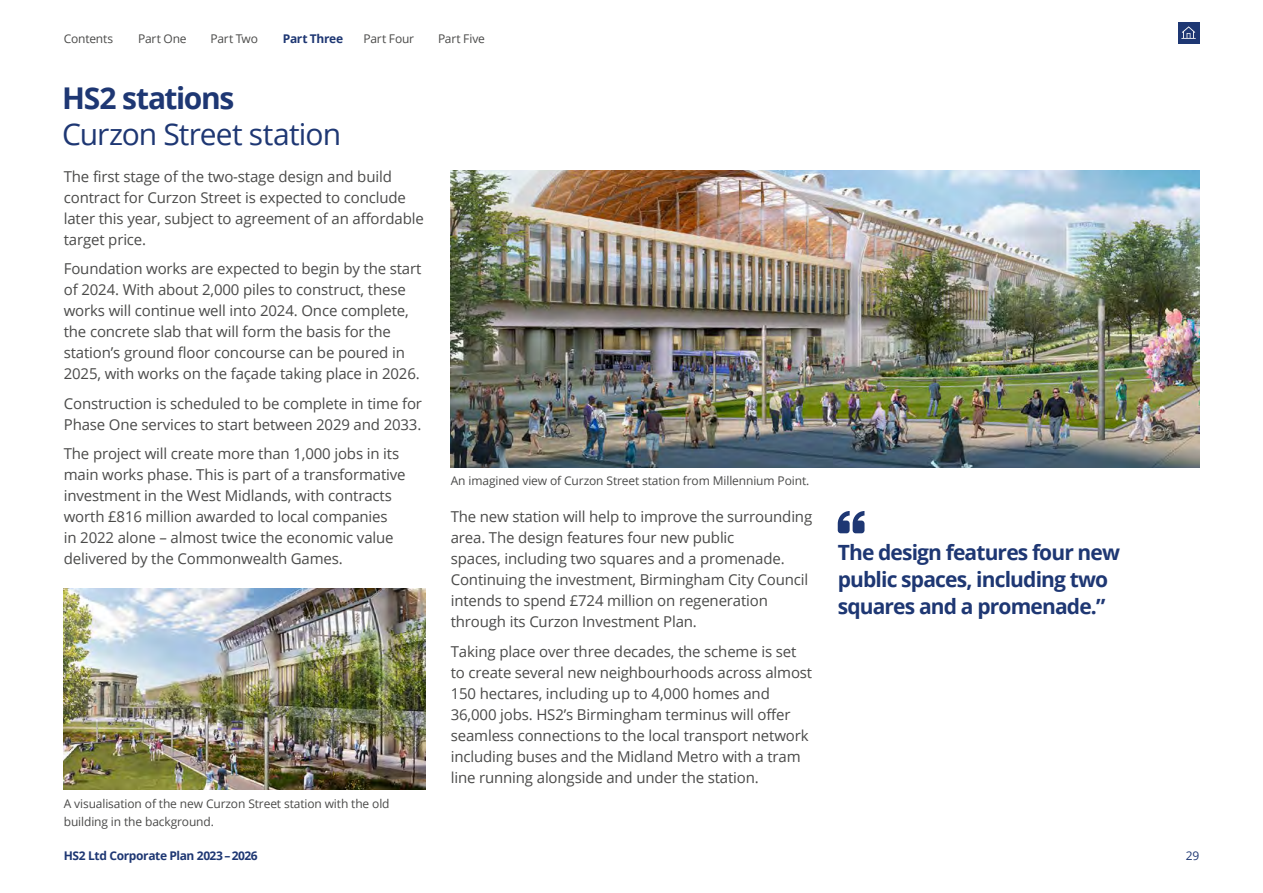
<style>
.page{position:relative;width:1263px;height:893px;background:#fff}
.page>*{position:absolute;margin:0;border:0;box-sizing:border-box;transform-origin:0 0}
.t1{font:30px "Open Sans";letter-spacing:-.03em;color:#1e3773}
.t2{font:700 30px "Open Sans";letter-spacing:-.04em;color:#1e3773}
.t3{font:700 21px/27px "Open Sans";letter-spacing:-.04em;color:#1e3773}
.t4{font:15px/21px "Open Sans";letter-spacing:-.01em;color:#4a4a49}
.t5{font:12px/18px "Open Sans";letter-spacing:-.01em;color:#4a4a49}
.t6{font:700 12px "Open Sans";letter-spacing:-.03em;color:#1e3773}
.t7{font:12px "Open Sans";color:#1e3773}
</style>
<div class="page">
<svg style="left:838px;top:511px;width:26px;height:22px"></svg>
<div style="left:1178px;top:22px;width:21px;height:21px;background:#1e3773"></div>
<svg style="left:1181px;top:26px;width:15px;height:13px"></svg>
<img style="left:64px;top:589px;width:361px;height:201px">
<img style="left:451px;top:170px;width:748px;height:298px">
<p class="t5" style="left:64px;top:30px;width:51px">Contents</p>
<p class="t5" style="left:138px;top:30px;width:50px">Part One</p>
<p class="t5" style="left:210px;top:30px;width:49px">Part Two</p>
<p class="t6" style="left:283px;top:30px;width:62px">Part Three</p>
<p class="t5" style="left:364px;top:30px;width:52px">Part Four</p>
<p class="t5" style="left:438px;top:30px;width:49px">Part Five</p>
<h1 class="t2" style="left:62px;top:76px;width:174px">HS2 stations</h1>
<h1 class="t1" style="left:62px;top:113px;width:280px">Curzon Street station</h1>
<p class="t4" style="left:64px;top:165px;width:362px">The first stage of the two-stage design and build contract for Curzon Street is expected to conclude later this year, subject to agreement of an affordable target price.</p>
<p class="t4" style="left:64px;top:258px;width:359px">Foundation works are expected to begin by the start of 2024. With about 2,000 piles to construct, these works will continue well into 2024. Once complete, the concrete slab that will form the basis for the station’s ground floor concourse can be poured in 2025, with works on the façade taking place in 2026.</p>
<p class="t4" style="left:64px;top:392px;width:360px">Construction is scheduled to be complete in time for<br>Phase One services to start between 2029 and 2033.</p>
<p class="t4" style="left:64px;top:443px;width:343px">The project will create more than 1,000 jobs in its main works phase. This is part of a transformative investment in the West Midlands, with contracts worth £816 million awarded to local companies<br>in 2022 alone – almost twice the economic value delivered by the Commonwealth Games.</p>
<p class="t5" style="left:64px;top:794px;width:327px">A visualisation of the new Curzon Street station with the old building in the background.</p>
<p class="t6" style="left:64px;top:847px;width:196px">HS2 Ltd Corporate Plan 2023 – 2026</p>
<p class="t5" style="left:451px;top:472px;width:360px">An imagined view of Curzon Street station from Millennium Point.</p>
<p class="t4" style="left:451px;top:506px;width:363px">The new station will help to improve the surrounding area. The design features four new public<br>spaces, including two squares and a promenade.<br>Continuing the investment, Birmingham City Council intends to spend £724 million on regeneration through its Curzon Investment Plan.</p>
<p class="t4" style="left:451px;top:641px;width:363px">Taking place over three decades, the scheme is set to create several new neighbourhoods across almost 150 hectares, including up to 4,000 homes and 36,000 jobs. HS2’s Birmingham terminus will offer seamless connections to the local transport network including buses and the Midland Metro with a tram line running alongside and under the station.</p>
<p class="t3" style="left:838px;top:539px;width:284px">The design features four new public spaces, including two squares and a promenade.”</p>
<p class="t7" style="left:1186px;top:847px;width:15px">29</p>
</div>
